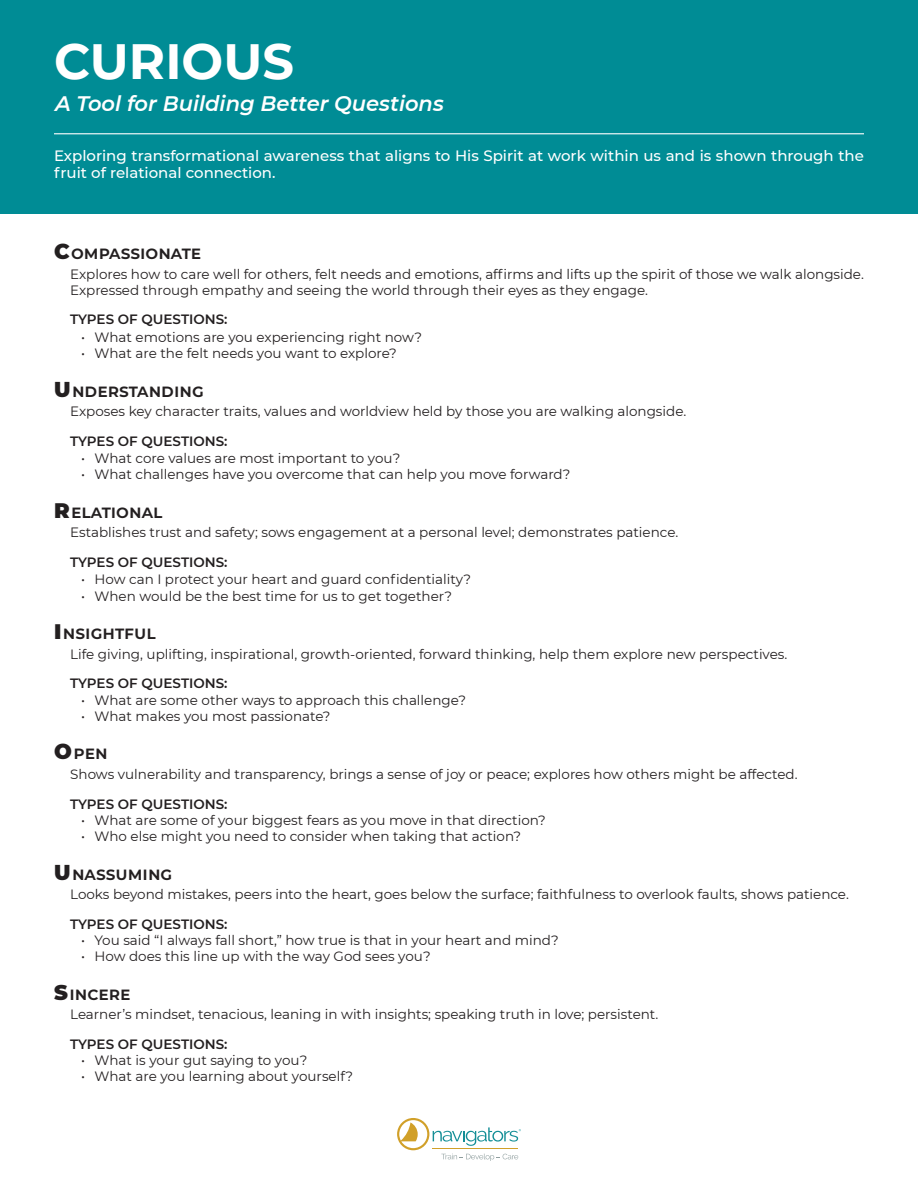
<style>
.page{position:relative;width:918px;height:1188px;background:#fff}
.page>*{position:absolute;margin:0;border:0;box-sizing:border-box;transform-origin:0 0}
.t1{font:700 49.5px "Montserrat";color:#fff}
.t2{font:italic 600 21px "Montserrat";color:#fff}
.t3{font:600 18px "Montserrat";color:#231f20}
.t4{font:500 15px/16.5px "Montserrat";color:#fff}
.t5{font:13.5px/16.2px "Montserrat";color:#231f20}
.t6{font:600 13.5px "Montserrat";color:#231f20}
.s1{font-weight:900;font-size:21px}
</style>
<div class="page">
<div style="left:0;top:0;width:918px;height:213px;background:#008c95"></div>
<hr style="left:54px;top:133px;width:810px;height:1px;background:#fff">
<svg style="left:397px;top:1118px;width:124px;height:43px"></svg>
<p class="t1" style="left:54px;top:26px;width:241px">CURIOUS</p>
<p class="t2" style="left:55px;top:89px;width:390px">A Tool for Building Better Questions</p>
<p class="t4" style="left:54px;top:147px;width:812px">Exploring transformational awareness that aligns to His Spirit at work within us and is shown through the fruit of relational connection.</p>
<p class="t3" style="left:54px;top:240px;width:149px"><span class="s1">C</span>ompassionate</p>
<p class="t5" style="left:70px;top:265px;width:795px">Explores how to care well for others, felt needs and emotions, affirms and lifts up the spirit of those we walk alongside.<br>Expressed through empathy and seeing the world through their eyes as they engage.</p>
<p class="t6" style="left:70px;top:310px;width:159px">TYPES OF QUESTIONS:</p>
<p class="t5" style="left:81px;top:328px;width:343px">• What emotions are you experiencing right now?</p>
<p class="t5" style="left:81px;top:345px;width:317px">• What are the felt needs you want to explore?</p>
<p class="t3" style="left:54px;top:377px;width:151px"><span class="s1">U</span>nderstanding</p>
<p class="t5" style="left:70px;top:403px;width:618px">Exposes key character traits, values and worldview held by those you are walking alongside.</p>
<p class="t6" style="left:70px;top:431px;width:159px">TYPES OF QUESTIONS:</p>
<p class="t5" style="left:81px;top:450px;width:321px">• What core values are most important to you?</p>
<p class="t5" style="left:81px;top:466px;width:491px">• What challenges have you overcome that can help you move forward?</p>
<p class="t3" style="left:54px;top:499px;width:110px"><span class="s1">R</span>elational</p>
<p class="t5" style="left:70px;top:524px;width:610px">Establishes trust and safety; sows engagement at a personal level; demonstrates patience.</p>
<p class="t6" style="left:70px;top:553px;width:159px">TYPES OF QUESTIONS:</p>
<p class="t5" style="left:81px;top:571px;width:392px">• How can I protect your heart and guard confidentiality?</p>
<p class="t5" style="left:81px;top:587px;width:373px">• When would be the best time for us to get together?</p>
<p class="t3" style="left:54px;top:620px;width:103px"><span class="s1">I</span>nsightful</p>
<p class="t5" style="left:70px;top:645px;width:719px">Life giving, uplifting, inspirational, growth-oriented, forward thinking, help them explore new perspectives.</p>
<p class="t6" style="left:70px;top:674px;width:159px">TYPES OF QUESTIONS:</p>
<p class="t5" style="left:81px;top:691px;width:387px">• What are some other ways to approach this challenge?</p>
<p class="t5" style="left:81px;top:707px;width:251px">• What makes you most passionate?</p>
<p class="t3" style="left:54px;top:740px;width:55px"><span class="s1">O</span>pen</p>
<p class="t5" style="left:70px;top:766px;width:729px">Shows vulnerability and transparency, brings a sense of joy or peace; explores how others might be affected.</p>
<p class="t6" style="left:70px;top:794px;width:159px">TYPES OF QUESTIONS:</p>
<p class="t5" style="left:81px;top:811px;width:466px">• What are some of your biggest fears as you move in that direction?</p>
<p class="t5" style="left:81px;top:828px;width:442px">• Who else might you need to consider when taking that action?</p>
<p class="t3" style="left:54px;top:861px;width:120px"><span class="s1">U</span>nassuming</p>
<p class="t5" style="left:70px;top:886px;width:780px">Looks beyond mistakes, peers into the heart, goes below the surface; faithfulness to overlook faults, shows patience.</p>
<p class="t6" style="left:70px;top:914px;width:159px">TYPES OF QUESTIONS:</p>
<p class="t5" style="left:81px;top:932px;width:479px">• You said “I always fall short,” how true is that in your heart and mind?</p>
<p class="t5" style="left:81px;top:948px;width:351px">• How does this line up with the way God sees you?</p>
<p class="t3" style="left:54px;top:981px;width:78px"><span class="s1">S</span>incere</p>
<p class="t5" style="left:70px;top:1006px;width:590px">Learner’s mindset, tenacious, leaning in with insights; speaking truth in love; persistent.</p>
<p class="t6" style="left:70px;top:1035px;width:159px">TYPES OF QUESTIONS:</p>
<p class="t5" style="left:81px;top:1052px;width:228px">• What is your gut saying to you?</p>
<p class="t5" style="left:81px;top:1068px;width:274px">• What are you learning about yourself?</p>
</div>
